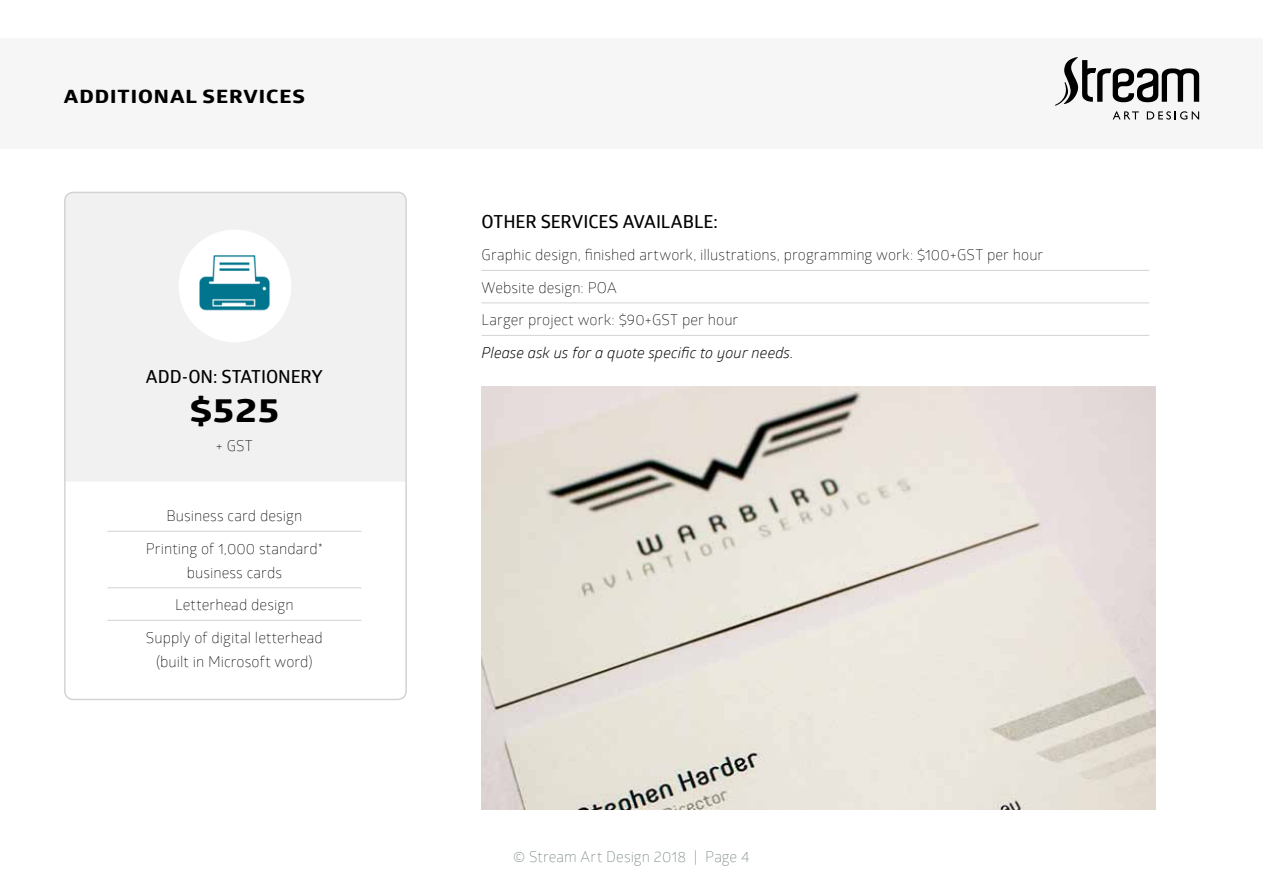
<style>
.page{position:relative;width:1263px;height:893px;background:#fff}
.page>*{position:absolute;margin:0;border:0;box-sizing:border-box;transform-origin:0 0}
.t1{font:700 33px "Globerx";color:#000;scale:1.2 1}
.t2{font:600 18px "Glober";letter-spacing:-.005em;color:#000}
.t3{font:700 18px "Globerx";letter-spacing:.045em;color:#000;scale:1.2 1}
.t4{font:300 15px/32.5px "Glober";letter-spacing:.005em;color:#000;text-align:center}
.t5{font:italic 15px "Glober";letter-spacing:.005em;color:#000}
.t6{font:300 15px "Glober";letter-spacing:.005em;color:#6e7c7c}
</style>
<div class="page">
<div style="left:0;top:38px;width:1263px;height:111px;background:#f6f6f6"></div>
<svg style="left:1055px;top:57px;width:144px;height:63px"></svg>
<img style="left:482px;top:387px;width:673px;height:423px">
<hr style="left:482px;top:270px;width:667px;height:1px;background:#d1d3d4">
<hr style="left:482px;top:302px;width:667px;height:1px;background:#d1d3d4">
<hr style="left:482px;top:335px;width:667px;height:1px;background:#d1d3d4">
<div style="left:65px;top:192px;width:341px;height:289px;background:#f1f1f2"></div>
<div style="left:64px;top:192px;width:343px;height:508px;border:2px solid #d1d3d4;border-radius:9px"></div>
<hr style="left:107px;top:531px;width:254px;height:1px;background:#d1d3d4">
<hr style="left:107px;top:587px;width:254px;height:1px;background:#d1d3d4">
<hr style="left:107px;top:620px;width:254px;height:1px;background:#d1d3d4">
<div style="left:179px;top:230px;width:112px;height:112px;background:#fff;border-radius:50%"></div>
<img style="left:199px;top:255px;width:71px;height:56px">
<p class="t3" style="left:64px;top:83px;width:202px">ADDITIONAL SERVICES</p>
<p class="t2" style="left:146px;top:364px;width:178px">ADD-ON: STATIONERY</p>
<h1 class="t1" style="left:190px;top:387px;width:76px">$525</h1>
<p class="t4" style="left:216px;top:428px;width:38px">+ GST</p>
<p class="t4" style="left:146px;top:499px;width:179px">Business card design<br>Printing of 1,000 standard*</p>
<p class="t4" style="left:146px;top:556px;width:178px">business cards<br>Letterhead design<br>Supply of digital letterhead</p>
<p class="t4" style="left:156px;top:645px;width:158px">(built in Microsoft word)</p>
<p class="t2" style="left:482px;top:209px;width:238px">OTHER SERVICES AVAILABLE:</p>
<p class="t4" style="left:482px;top:238px;width:563px;text-align:left">Graphic design, finished artwork, illustrations, programming work: $100+GST per hour<br>Website design: POA<br>Larger project work: $90+GST per hour</p>
<p class="t5" style="left:482px;top:342px;width:314px">Please ask us for a quote specific to your needs.</p>
<p class="t6" style="left:513px;top:846px;width:238px">© Stream Art Design 2018 | Page 4</p>
</div>
